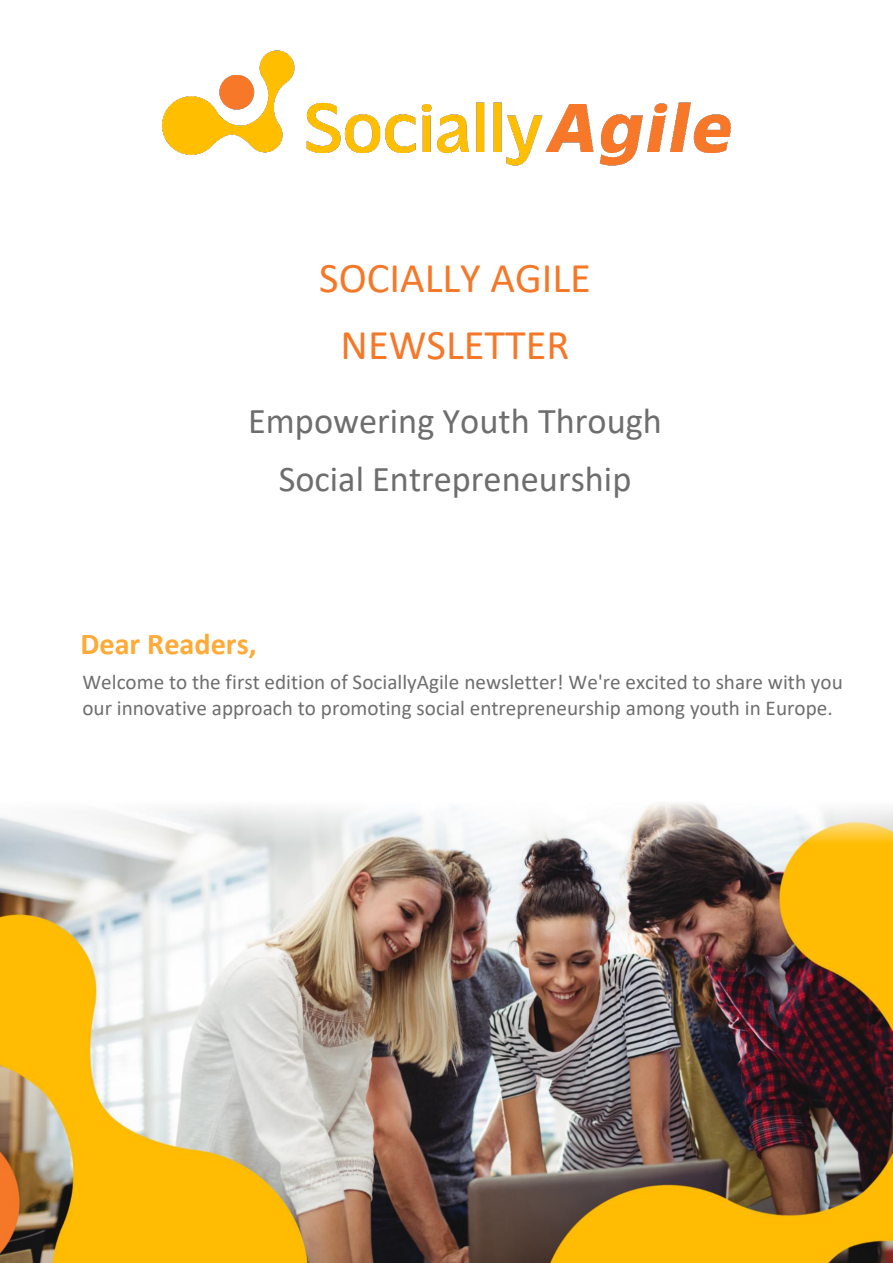
<style>
.page{position:relative;width:893px;height:1263px;background:#fff}
.page>*{position:absolute;margin:0;border:0;box-sizing:border-box;transform-origin:0 0}
.t1{font:42.45px/67.3px "Calibri";color:#f57829;text-align:center}
.t2{font:36.3px/57.6px "Calibri";color:#6e6e6e;text-align:center}
.t3{font:700 30.3px "Calibri";color:#ffaa36}
.t4{font:21.15px/26px "Calibri";color:#6e6e6e}
</style>
<div class="page">
<img style="left:162px;top:50px;width:569px;height:116px">
<img style="left:0;top:803px;width:893px;height:460px">
<h1 class="t1" style="left:319px;top:243px;width:273px">SOCIALLY AGILE<br>NEWSLETTER</h1>
<h2 class="t2" style="left:248px;top:391px;width:415px">Empowering Youth Through<br>Social Entrepreneurship</h2>
<h3 class="t3" style="left:80px;top:623px;width:178px">Dear Readers,</h3>
<p class="t4" style="left:82px;top:669px;width:762px">Welcome to the first edition of SociallyAgile newsletter! We're excited to share with you our innovative approach to promoting social entrepreneurship among youth in Europe.</p>
</div>
